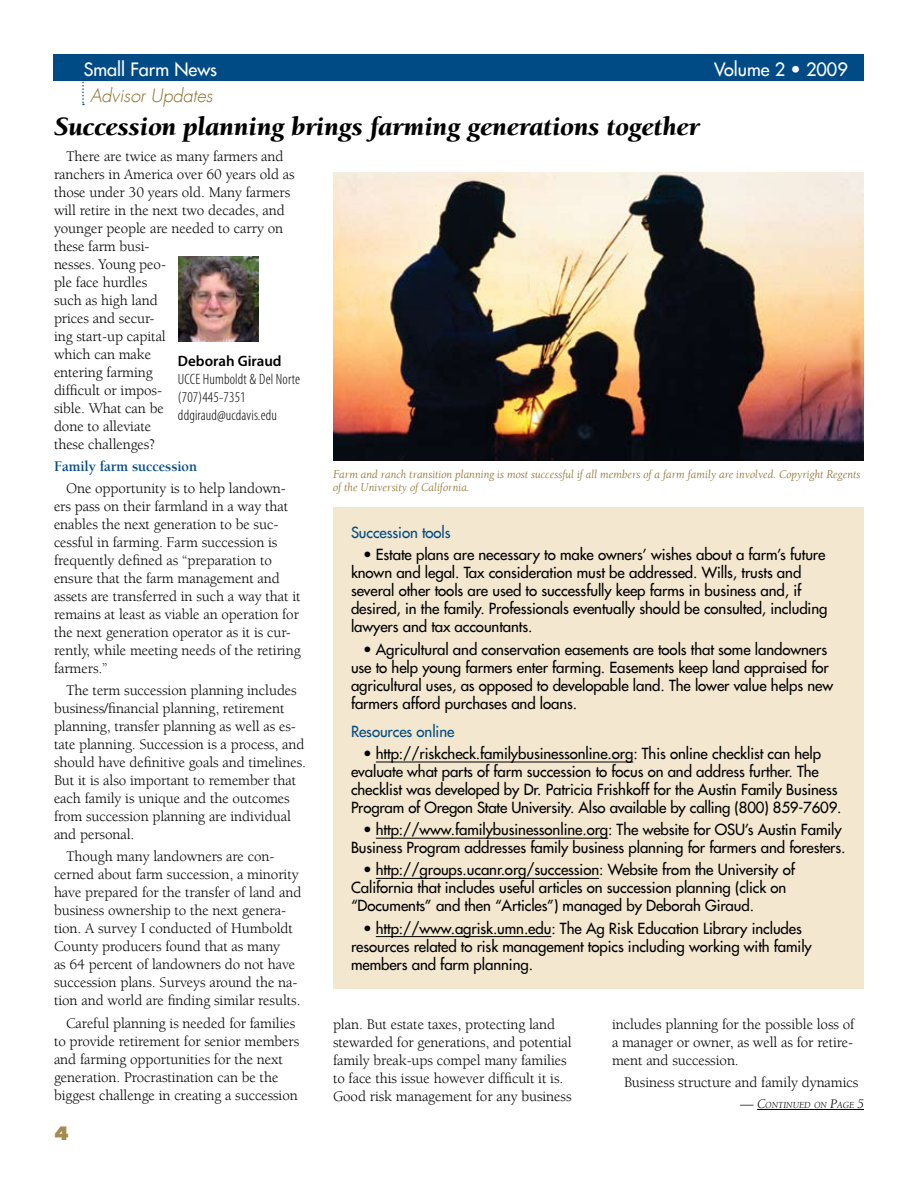
<style>
.page{position:relative;width:918px;height:1188px;background:#fff}
.page>*{position:absolute;margin:0;border:0;box-sizing:border-box;transform-origin:0 0}
.t1{font:italic 900 27px "Berkeley UC Davis";color:#000}
.t2{font:500 18px "Futura UC Davis";color:#fff}
.t3{font:italic 300 18px "Futura UC Davis";color:#896d25}
.t4{font:15px/18px "Berkeley UC Davis";letter-spacing:-.005em;color:#000}
.t5{font:500 15px/18px "Futura UC Davis";letter-spacing:-.005em;color:#000}
.t6{font:300 condensed 15px/18px "Myriad Pro";letter-spacing:.01em;color:#000}
.t7{font:500 15px "Futura UC Davis";letter-spacing:-.005em;color:#004b85}
.t8{font:700 15px "Berkeley UC Davis";letter-spacing:-.005em;color:#004b85;scale:.96 1}
.t9{font:600 15px "Myriad Pro";color:#000}
.t10{font:italic 12px/13.5px "Berkeley UC Davis";color:#896d25}
.t11{font:italic 9.45px "Berkeley UC Davis";color:#000}
.s1{font-size:13.5px}
</style>
<div class="page">
<div style="left:54px;top:54px;width:810px;height:27px;background:#004b85"></div>
<svg style="left:82px;top:81px;width:2px;height:24px"></svg>
<img style="left:178px;top:257px;width:81px;height:85px">
<div style="left:333px;top:507px;width:531px;height:481px;background:#f3e7d0"></div>
<hr style="left:376px;top:762px;width:257px;height:1px;background:#000">
<hr style="left:376px;top:838px;width:232px;height:1px;background:#000">
<hr style="left:376px;top:878px;width:223px;height:1px;background:#000">
<hr style="left:376px;top:936px;width:175px;height:1px;background:#000">
<hr style="left:757px;top:1109px;width:107px;height:1px;background:#000">
<img style="left:333px;top:172px;width:531px;height:288px">
<p class="t2" style="left:84px;top:58px;width:135px">Small Farm News</p>
<p class="t2" style="left:714px;top:58px;width:135px">Volume 2 • 2009</p>
<p class="t3" style="left:90px;top:85px;width:124px">Advisor Updates</p>
<h1 class="t1" style="left:54px;top:110px;width:647px">Succession planning brings farming generations together</h1>
<p class="t4" style="left:54px;top:147px;width:242px;text-indent:12px">There are twice as many farmers and ranchers in America over 60 years old as those under 30 years old. Many farmers will retire in the next two decades, and younger people are needed to carry on these farm busi-<br>nesses. Young peo-<br>ple face hurdles<br>such as high land<br>prices and secur-<br>ing start-up capital<br>which can make<br>entering farming<br>difficult or impos-<br>sible. What can be<br>done to alleviate<br>these challenges?</p>
<p class="t8" style="left:54px;top:457px;width:150px">Family farm succession</p>
<p class="t4" style="left:54px;top:479px;width:248px;text-indent:12px">One opportunity is to help landown&shy;ers pass on their farmland in a way that enables the next generation to be suc&shy;cessful in farming. Farm succession is frequently defined as “preparation to ensure that the farm management and assets are transferred in such a way that it remains at least as viable an operation for the next generation operator as it is cur&shy;rently, while meeting needs of the retiring farmers.”</p>
<p class="t4" style="left:54px;top:681px;width:254px;text-indent:12px">The term succession planning includes business/financial planning, retirement planning, transfer planning as well as es&shy;tate planning. Succession is a process, and should have definitive goals and timelines.<br>But it is also important to remember that each family is unique and the outcomes from succession planning are individual and personal.</p>
<p class="t4" style="left:54px;top:848px;width:249px;text-indent:12px">Though many landowners are con&shy;cerned about farm succession, a minority have prepared for the transfer of land and business ownership to the next genera&shy;tion. A survey I conducted of Humboldt County producers found that as many<br>as 64 percent of landowners do not have succession plans. Surveys around the na&shy;tion and world are finding similar results.</p>
<p class="t4" style="left:54px;top:1014px;width:247px;text-indent:12px">Careful planning is needed for families to provide retirement for senior members and farming opportunities for the next generation. Procrastination can be the biggest challenge in creating a succession</p>
<p class="t9" style="left:178px;top:352px;width:105px">Deborah Giraud</p>
<p class="t6" style="left:178px;top:370px;width:124px">UCCE Humboldt &amp; Del Norte (707)445-7351 ddgiraud@ucdavis.edu</p>
<p class="t10" style="left:333px;top:467px;width:529px">Farm and ranch transition planning is most successful if all members of a farm family are involved. Copyright Regents of the University of California.</p>
<p class="t7" style="left:351px;top:523px;width:101px">Succession tools</p>
<p class="t5" style="left:351px;top:546px;width:478px;text-indent:12px">• Estate plans are necessary to make owners’ wishes about a farm’s future known and legal. Tax consideration must be addressed. Wills, trusts and several other tools are used to successfully keep farms in business and, if desired, in the family. Professionals eventually should be consulted, including lawyers and tax accountants.</p>
<p class="t5" style="left:351px;top:640px;width:484px;text-indent:12px">• Agricultural and conservation easements are tools that some landowners use to help young farmers enter farming. Easements keep land appraised for agricultural uses, as opposed to developable land. The lower value helps new farmers afford purchases and loans.</p>
<p class="t7" style="left:351px;top:722px;width:105px">Resources online</p>
<p class="t5" style="left:351px;top:745px;width:492px;text-indent:12px">• http://riskcheck.familybusinessonline.org: This online checklist can help evaluate what parts of farm succession to focus on and address further. The checklist was developed by Dr. Patricia Frishkoff for the Austin Family Business Program of Oregon State University. Also available by calling (800) 859-7609.</p>
<p class="t5" style="left:351px;top:821px;width:496px;text-align:center">• http://www.familybusinessonline.org: The website for OSU’s Austin Family<br>Business Program addresses family business planning for farmers and foresters.</p>
<p class="t5" style="left:351px;top:861px;width:445px;text-indent:12px">• http://groups.ucanr.org/succession: Website from the University of<br>California that includes useful articles on succession planning (click on “Documents” and then “Articles”) managed by Deborah Giraud.</p>
<p class="t5" style="left:351px;top:919px;width:462px;text-indent:12px">• http://www.agrisk.umn.edu: The Ag Risk Education Library includes resources related to risk management topics including working with family members and farm planning.</p>
<p class="t4" style="left:333px;top:1015px;width:240px">plan. But estate taxes, protecting land stewarded for generations, and potential family break-ups compel many families to face this issue however difficult it is.<br>Good risk management for any business</p>
<p class="t4" style="left:612px;top:1015px;width:244px;text-align:justify">includes planning for the possible loss of a manager or owner, as well as for retire&shy;ment and succession.</p>
<p class="t4" style="left:624px;top:1073px;width:236px">Business structure and family dynamics</p>
<p class="t11" style="left:740px;top:1099px;width:125px"><span class="s1">— C</span>ontinued on <span class="s1">P</span>age <span class="s1">5</span></p>
</div>
